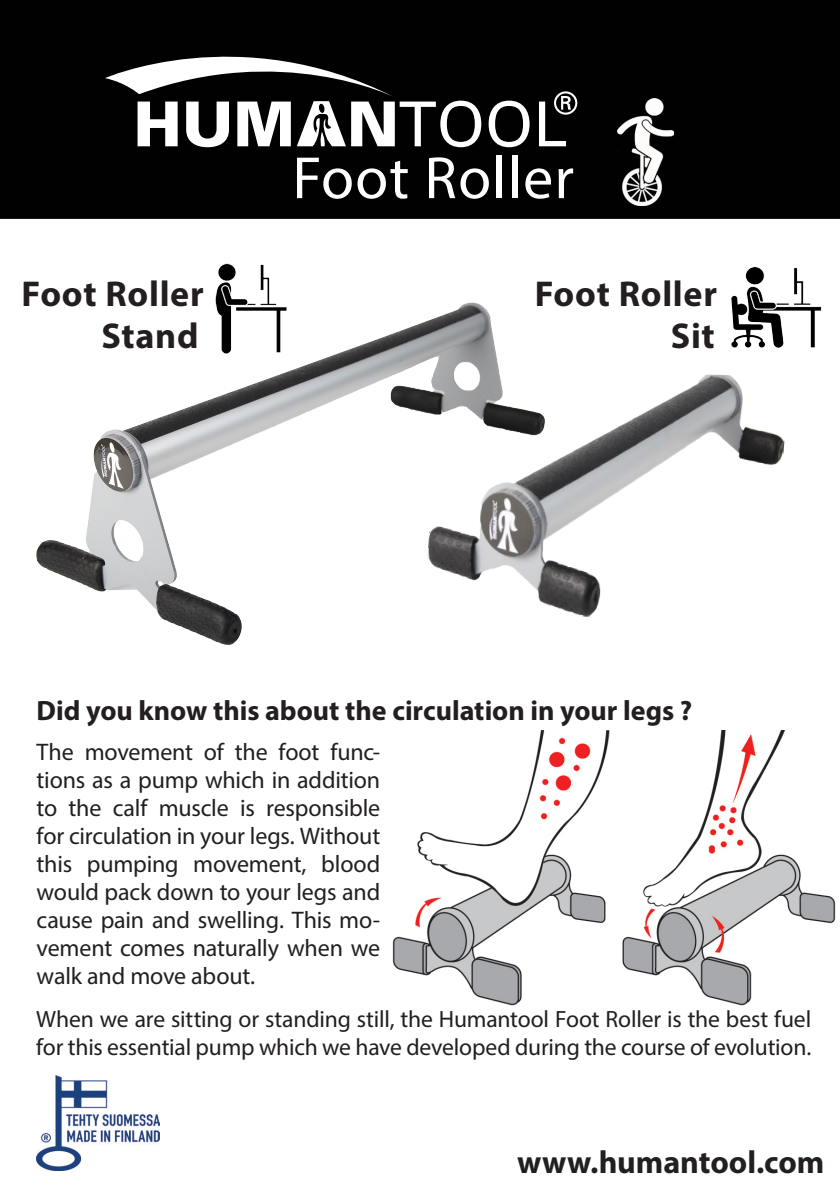
<style>
.page{position:relative;width:840px;height:1191px;background:#fff}
.page>*{position:absolute;margin:0;border:0;box-sizing:border-box;transform-origin:0 0}
.t1{font:60px "Myriad Pro";letter-spacing:.02em;color:#fff}
.t2{font:700 36px "Myriad Pro";letter-spacing:.02em;color:#231f20}
.Otsikko_pieni{font:700 32px "Myriad Pro";color:#231f20}
.Otsikko_suuri{font:700 28px "Myriad Pro";color:#231f20}
.Otsikko_suuri-2{font:24px/28px "Myriad Pro";letter-spacing:-.01em;color:#231f20;text-align:justify}
.Otsikko_suuri-3{font:23.6px/28px "Myriad Pro";letter-spacing:-.01em;color:#231f20}
</style>
<div class="page">
<img style="left:36px;top:302px;width:463px;height:343px">
<img style="left:392px;top:730px;width:444px;height:276px">
<div style="left:0;top:0;width:839px;height:219px;background:#010101"></div>
<svg style="left:105px;top:57px;width:376px;height:90px"></svg>
<svg style="left:488px;top:101px;width:41px;height:46px"></svg>
<svg style="left:538px;top:91px;width:39px;height:55px"></svg>
<img style="left:37px;top:1075px;width:122px;height:95px">
<img style="left:213px;top:263px;width:76px;height:92px">
<img style="left:731px;top:267px;width:91px;height:81px">
<img style="left:617px;top:98px;width:56px;height:107px">
<img style="left:424px;top:370px;width:361px;height:257px">
<p class="t2" style="left:22px;top:271px;width:183px">Foot Roller</p>
<p class="t2" style="left:101px;top:312px;width:98px">Stand</p>
<p class="t1" style="left:292px;top:141px;width:283px">Foot Roller</p>
<p class="t2" style="left:534px;top:271px;width:183px">Foot Roller</p>
<p class="t2" style="left:670px;top:312px;width:45px">Sit</p>
<p class="Otsikko_suuri" style="left:37px;top:692px;width:656px">Did you know this about the circulation in your legs ?</p>
<p class="Otsikko_suuri-2" style="left:37px;top:737px;width:345px">The movement of the foot func&shy;tions as a pump which in addition to the calf muscle is responsible for circulation in your legs. Without this pumping movement, blood would pack down to your legs and cause pain and swelling. This mo&shy;vement comes naturally when we walk and move about.</p>
<p class="Otsikko_suuri-3" style="left:36px;top:1005px;width:776px">When we are sitting or standing still, the Humantool Foot Roller is the best fuel for this essential pump which we have developed during the course of evolution.</p>
<p class="Otsikko_pieni" style="left:516px;top:1141px;width:309px">www.humantool.com</p>
</div>
